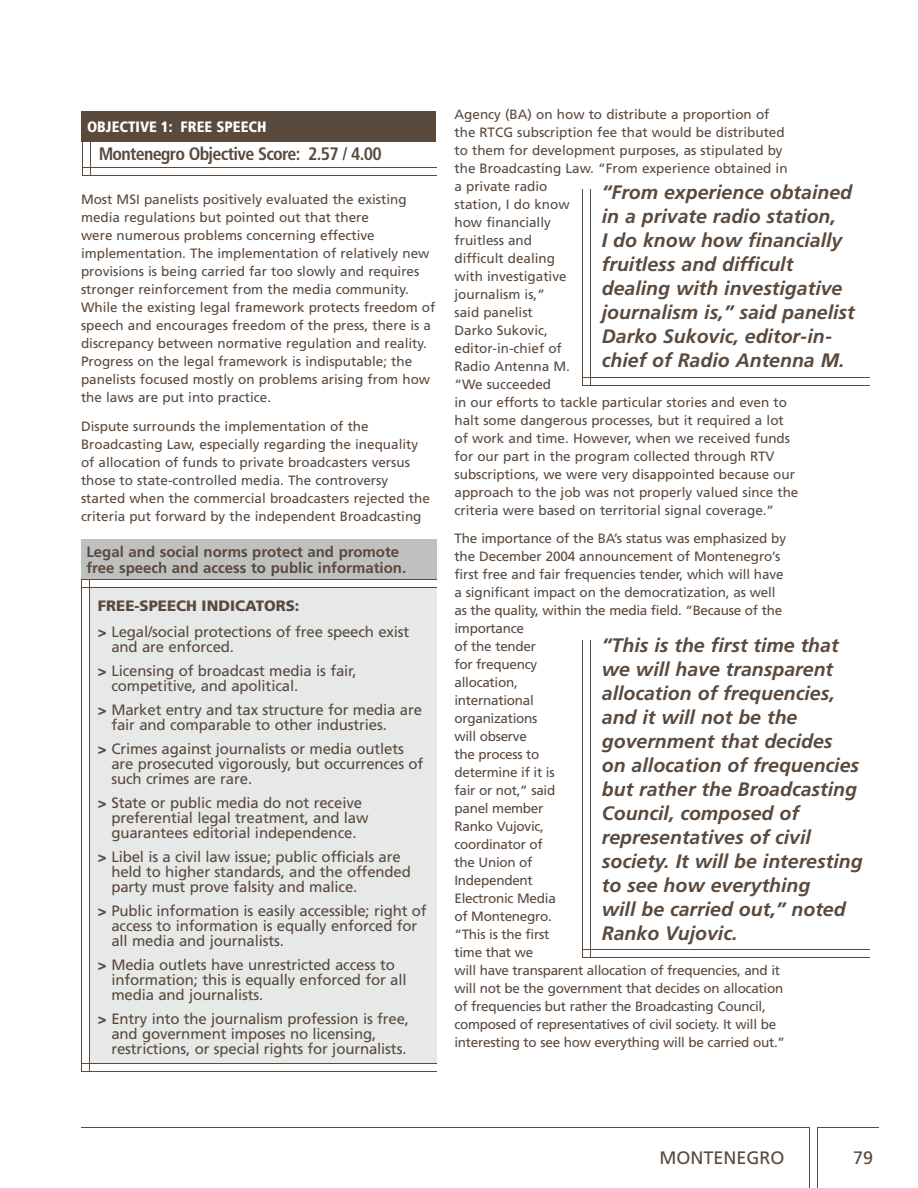
<style>
.page{position:relative;width:918px;height:1188px;background:#fff}
.page>*{position:absolute;margin:0;border:0;box-sizing:border-box;transform-origin:0 0}
.t1{font:italic 700 19.5px/24px "Frutiger";color:#5a493d}
.t2{font:700 condensed 18px "Frutiger";letter-spacing:-.04em;color:#5a493d}
.t3{font:18px "Frutiger";color:#5a493d}
.t4{font:15px/15px "Frutiger";letter-spacing:-.01em;color:#5a493d}
.t5{font:700 15px/16.5px "Frutiger";color:#5a493d}
.t6{font:900 condensed 15px "Frutiger";color:#fff}
.t7{font:13.5px/18px "Frutiger";color:#5a493d}
.t8{font:13.5px/18px "Frutiger";letter-spacing:-.02em;color:#5a493d}
.s1{font-weight:900}
</style>
<div class="page">
<hr style="left:817px;top:1127px;width:1px;height:61px;background:#5a493d">
<hr style="left:817px;top:1127px;width:62px;height:1px;background:#5a493d">
<hr style="left:81px;top:1127px;width:728px;height:1px;background:#5a493d">
<hr style="left:809px;top:1127px;width:1px;height:61px;background:#5a493d">
<hr style="left:82px;top:167px;width:354px;height:1px;background:#5a493d">
<hr style="left:82px;top:175px;width:354px;height:1px;background:#5a493d">
<hr style="left:90px;top:139px;width:1px;height:36px;background:#5a493d">
<hr style="left:82px;top:139px;width:1px;height:36px;background:#5a493d">
<div style="left:81px;top:111px;width:355px;height:31px;background:#5a493d"></div>
<hr style="left:590px;top:189px;width:1px;height:196px;background:#5a493d">
<hr style="left:582px;top:189px;width:1px;height:197px;background:#5a493d">
<hr style="left:582px;top:377px;width:288px;height:1px;background:#5a493d">
<hr style="left:582px;top:385px;width:288px;height:1px;background:#5a493d">
<div style="left:90px;top:587px;width:346px;height:476px;background:#e7e9e9"></div>
<div style="left:81px;top:539px;width:355px;height:40px;background:#bfc1c1"></div>
<hr style="left:81px;top:579px;width:355px;height:1px;background:#5a493d">
<hr style="left:81px;top:587px;width:355px;height:1px;background:#5a493d">
<hr style="left:82px;top:1063px;width:354px;height:1px;background:#5a493d">
<hr style="left:82px;top:1071px;width:354px;height:1px;background:#5a493d">
<hr style="left:89px;top:579px;width:1px;height:493px;background:#5a493d">
<hr style="left:81px;top:579px;width:1px;height:493px;background:#5a493d">
<hr style="left:590px;top:640px;width:1px;height:317px;background:#5a493d">
<hr style="left:582px;top:640px;width:1px;height:318px;background:#5a493d">
<hr style="left:582px;top:949px;width:288px;height:1px;background:#5a493d">
<hr style="left:582px;top:957px;width:288px;height:1px;background:#5a493d">
<p class="t6" style="left:87px;top:118px;width:181px">OBJECTIVE 1: FREE SPEECH</p>
<h2 class="t2" style="left:99px;top:143px;width:285px">Montenegro Objective Score: 2.57 / 4.00</h2>
<p class="t7" style="left:81px;top:190px;width:356px">Most MSI panelists positively evaluated the existing media regulations but pointed out that there<br>were numerous problems concerning effective implementation. The implementation of relatively new provisions is being carried far too slowly and requires stronger reinforcement from the media community.<br>While the existing legal framework protects freedom of speech and encourages freedom of the press, there is a discrepancy between normative regulation and reality.<br>Progress on the legal framework is indisputable; the panelists focused mostly on problems arising from how the laws are put into practice.</p>
<p class="t7" style="left:81px;top:417px;width:350px">Dispute surrounds the implementation of the Broadcasting Law, especially regarding the inequality of allocation of funds to private broadcasters versus those to state-controlled media. The controversy started when the commercial broadcasters rejected the criteria put forward by the independent Broadcasting</p>
<p class="t5" style="left:86px;top:543px;width:321px">Legal and social norms protect and promote free speech and access to public information.</p>
<p class="t4" style="left:98px;top:593px;width:313px;line-height:25.8px"><span class="s1">FREE-SPEECH INDICATORS:<br>&gt;</span> Legal/social protections of free speech exist</p>
<p class="t4" style="left:98px;top:635px;width:260px;line-height:24px;text-indent:13px">and are enforced.<br><span class="s1">&gt;</span> Licensing of broadcast media is fair,</p>
<p class="t4" style="left:98px;top:674px;width:326px;line-height:24px;text-indent:13px">competitive, and apolitical.<br><span class="s1">&gt;</span> Market entry and tax structure for media are</p>
<p class="t4" style="left:98px;top:713px;width:308px;line-height:24px;text-align:center">fair and comparable to other industries.<br><span class="s1">&gt;</span> Crimes against journalists or media outlets</p>
<p class="t4" style="left:111px;top:756px;width:313px">are prosecuted vigorously, but occurrences of such crimes are rare.</p>
<p class="t4" style="left:111px;top:795px;width:259px;text-indent:-13px"><span class="s1">&gt;</span> State or public media do not receive pre fer ential legal treatment, and law guarantees editorial independence.</p>
<p class="t4" style="left:111px;top:849px;width:301px;text-indent:-13px"><span class="s1">&gt;</span> Libel is a civil law issue; public officials are held to higher standards, and the offended party must prove falsity and malice.</p>
<p class="t4" style="left:111px;top:903px;width:317px;text-indent:-13px"><span class="s1">&gt;</span> Public information is easily accessible; right of access to information is equally enforced for all media and journalists.</p>
<p class="t4" style="left:111px;top:957px;width:297px;text-indent:-13px"><span class="s1">&gt;</span> Media outlets have unrestricted access to information; this is equally enforced for all media and journalists.</p>
<p class="t4" style="left:111px;top:1011px;width:299px;text-indent:-13px"><span class="s1">&gt;</span> Entry into the journalism profession is free, and government imposes no licensing, restrictions, or special rights for journalists.</p>
<p class="t7" style="left:455px;top:105px;width:345px">Agency (BA) on how to distribute a proportion of<br>the RTCG subscription fee that would be distributed to them for development purposes, as stipulated by the Broadcasting Law. “From experience obtained in a private radio<br>station, I do know<br>how financially<br>fruitless and<br>difficult dealing<br>with investigative<br>journalism is,”<br>said panelist<br>Darko Sukovic,<br>editor-in-chief of<br>Radio Antenna M.<br>“We succeeded<br>in our efforts to tackle particular stories and even to halt some dangerous processes, but it required a lot of work and time. However, when we received funds for our part in the program collected through RTV subscriptions, we were very disappointed because our approach to the job was not properly valued since the criteria were based on territorial signal coverage.”</p>
<p class="t8" style="left:455px;top:529px;width:333px">The importance of the BA’s status was emphasized by the Decem ber 2004 announcement of Montenegro’s first free and fair frequencies tender, which will have a significant impact on the democratization, as well as the quality, within the media field. “Because of the importance<br>of the tender<br>for frequency<br>allocation,<br>international<br>organizations<br>will observe<br>the process to<br>determine if it is<br>fair or not,” said<br>panel member<br>Ranko Vujovic,<br>coordinator of<br>the Union of<br>Independent<br>Electronic Media<br>of Montenegro.<br>“This is the first<br>time that we<br>will have transparent allocation of frequencies, and it will not be the government that decides on allocation of frequencies but rather the Broadcasting Council, composed of representatives of civil society. It will be interesting to see how everything will be carried out.”</p>
<h1 class="t1" style="left:602px;top:180px;width:255px">“From experience obtained in a private radio station,<br>I do know how financially fruitless and difficult dealing with investigative journalism is,” said panelist<br>Darko Sukovic, editor-in&shy;chief of Radio Antenna M.</h1>
<p class="t1" style="left:602px;top:633px;width:262px">“This is the first time that we will have transparent allocation of frequencies, and it will not be the government that decides<br>on allocation of frequencies but rather the Broadcasting<br>Council, composed of representatives of civil society. It will be interesting to see how everything<br>will be carried out,” noted<br>Ranko Vujovic.</p>
<h2 class="t3" style="left:660px;top:1147px;width:127px">MONTENEGRO</h2>
<h2 class="t3" style="left:853px;top:1147px;width:22px">79</h2>
</div>
